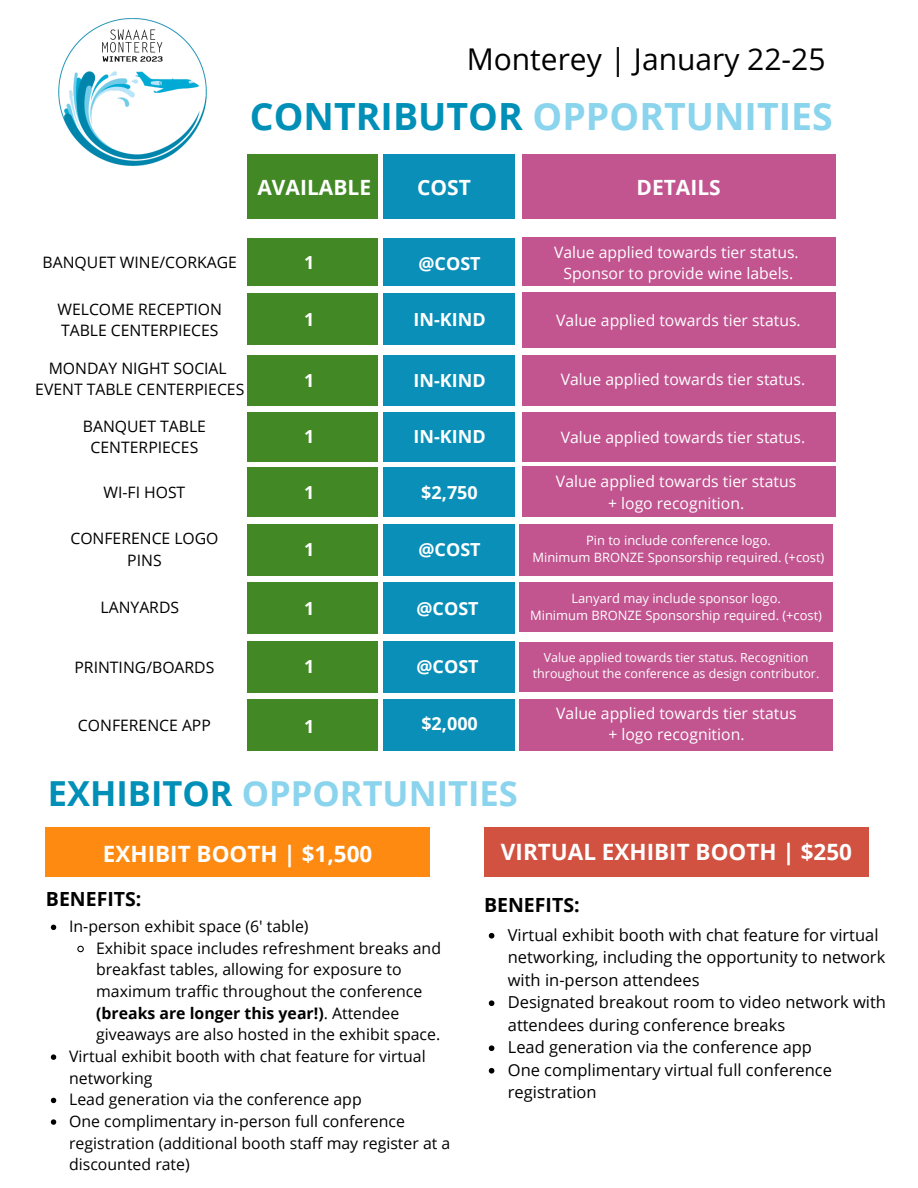
<style>
.page{position:relative;width:918px;height:1188px;background:#fff}
.page>*{position:absolute;margin:0;border:0;box-sizing:border-box;transform-origin:0 0}
.t1{font:700 37.5px "Open Sans";color:#8ad4ed}
.t2{font:700 34.5px "Open Sans";color:#8ad4ed}
.t3{font:30px "Open Sans";color:#000}
.t4{font:700 22.5px "Open Sans";color:#fff}
.t5{font:700 21px "Open Sans";color:#fff}
.t6{font:700 19.5px "Open Sans";color:#000}
.t7{font:700 18px "Open Sans";color:#fff}
.t8{font:16.5px/22.5px "Open Sans";color:#000}
.t9{font:15.9px "Open Sans";color:#000}
.t10{font:700 15.9px "Open Sans";color:#000}
.t11{font:15.75px/21.3px "Open Sans";color:#fff;text-align:center}
.t12{font:15.75px/21.3px "Open Sans";color:#000;text-align:center}
.t13{font:12.9px/17.2px "Open Sans";color:#fff;text-align:center}
.t14{font:12.45px/16.6px "Open Sans";color:#fff;text-align:center}
.s1{color:#008fb7}
.s2{font-weight:400}
</style>
<div class="page">
<div style="left:45px;top:827px;width:385px;height:50px;background:#fe8a11"></div>
<div style="left:522px;top:155px;width:314px;height:64px;background:#c2548f"></div>
<div style="left:247px;top:155px;width:131px;height:64px;background:#428925"></div>
<div style="left:383px;top:155px;width:132px;height:64px;background:#0a8fb8"></div>
<div style="left:247px;top:239px;width:131px;height:47px;background:#428925"></div>
<div style="left:383px;top:239px;width:132px;height:47px;background:#0a8fb8"></div>
<div style="left:522px;top:237px;width:314px;height:49px;background:#c2548f"></div>
<div style="left:247px;top:294px;width:131px;height:51px;background:#428925"></div>
<div style="left:383px;top:294px;width:132px;height:51px;background:#0a8fb8"></div>
<div style="left:247px;top:355px;width:131px;height:50px;background:#428925"></div>
<div style="left:383px;top:355px;width:132px;height:50px;background:#0a8fb8"></div>
<div style="left:247px;top:468px;width:131px;height:49px;background:#428925"></div>
<div style="left:383px;top:468px;width:132px;height:49px;background:#0a8fb8"></div>
<div style="left:522px;top:292px;width:314px;height:55px;background:#c2548f"></div>
<div style="left:522px;top:355px;width:314px;height:50px;background:#c2548f"></div>
<div style="left:522px;top:412px;width:314px;height:50px;background:#c2548f"></div>
<div style="left:247px;top:412px;width:131px;height:50px;background:#428925"></div>
<div style="left:383px;top:412px;width:132px;height:50px;background:#0a8fb8"></div>
<div style="left:247px;top:582px;width:131px;height:52px;background:#428925"></div>
<div style="left:383px;top:582px;width:132px;height:52px;background:#0a8fb8"></div>
<div style="left:247px;top:641px;width:131px;height:52px;background:#428925"></div>
<div style="left:383px;top:641px;width:132px;height:52px;background:#0a8fb8"></div>
<div style="left:522px;top:467px;width:314px;height:50px;background:#c2548f"></div>
<div style="left:519px;top:582px;width:314px;height:50px;background:#c2548f"></div>
<div style="left:519px;top:642px;width:314px;height:49px;background:#c2548f"></div>
<div style="left:247px;top:699px;width:131px;height:52px;background:#428925"></div>
<div style="left:383px;top:699px;width:132px;height:52px;background:#0a8fb8"></div>
<div style="left:519px;top:699px;width:314px;height:52px;background:#c2548f"></div>
<svg style="left:51px;top:925px;width:5px;height:5px"></svg>
<svg style="left:77px;top:945px;width:7px;height:8px"></svg>
<svg style="left:51px;top:1054px;width:5px;height:6px"></svg>
<svg style="left:51px;top:1098px;width:5px;height:5px"></svg>
<svg style="left:51px;top:1119px;width:5px;height:6px"></svg>
<div style="left:484px;top:827px;width:385px;height:50px;background:#d15241"></div>
<svg style="left:489px;top:933px;width:5px;height:6px"></svg>
<svg style="left:489px;top:1000px;width:5px;height:6px"></svg>
<svg style="left:489px;top:1045px;width:5px;height:6px"></svg>
<svg style="left:489px;top:1068px;width:5px;height:6px"></svg>
<div style="left:247px;top:524px;width:131px;height:52px;background:#428925"></div>
<div style="left:383px;top:524px;width:132px;height:52px;background:#0a8fb8"></div>
<div style="left:519px;top:524px;width:314px;height:52px;background:#c2548f"></div>
<img style="left:59px;top:18px;width:147px;height:147px">
<h3 class="t3" style="left:467px;top:38px;width:360px">Monterey | January 22-25</h3>
<h1 class="t1" style="left:250px;top:90px;width:584px"><span class="s1">CONTRIBUTOR</span> OPPORTUNITIES</h1>
<h3 class="t5" style="left:257px;top:172px;width:115px">AVAILABLE</h3>
<h3 class="t5" style="left:417px;top:172px;width:55px">COST</h3>
<h3 class="t5" style="left:636px;top:172px;width:86px">DETAILS</h3>
<p class="t12" style="left:43px;top:252px;width:196px">BANQUET WINE/CORKAGE</p>
<p class="t12" style="left:58px;top:298px;width:166px;text-align:left">WELCOME RECEPTION<br>TABLE CENTERPIECES</p>
<p class="t12" style="left:35px;top:357px;width:211px">MONDAY NIGHT SOCIAL<br>EVENT TABLE CENTERPIECES</p>
<p class="t7" style="left:304px;top:250px;width:12px">1</p>
<p class="t7" style="left:304px;top:307px;width:12px">1</p>
<p class="t7" style="left:304px;top:367px;width:12px">1</p>
<p class="t7" style="left:418px;top:251px;width:64px">@COST</p>
<p class="t7" style="left:414px;top:307px;width:74px">IN-KIND</p>
<p class="t7" style="left:414px;top:367px;width:74px">IN-KIND</p>
<p class="t11" style="left:554px;top:241px;width:246px">Value applied towards tier status.<br>Sponsor to provide wine labels.</p>
<p class="t11" style="left:556px;top:309px;width:246px">Value applied towards tier status.</p>
<p class="t11" style="left:561px;top:368px;width:246px">Value applied towards tier status.</p>
<p class="t12" style="left:83px;top:415px;width:125px">BANQUET TABLE<br>CENTERPIECES</p>
<p class="t7" style="left:304px;top:424px;width:12px">1</p>
<p class="t12" style="left:104px;top:482px;width:83px">WI-FI HOST</p>
<p class="t7" style="left:304px;top:480px;width:12px">1</p>
<p class="t7" style="left:414px;top:424px;width:74px">IN-KIND</p>
<p class="t7" style="left:421px;top:480px;width:58px">$2,750</p>
<p class="t11" style="left:561px;top:426px;width:246px">Value applied towards tier status.</p>
<p class="t11" style="left:556px;top:470px;width:242px">Value applied towards tier status + logo recognition.</p>
<p class="t12" style="left:70px;top:527px;width:150px;line-height:21.8px">CONFERENCE LOGO<br>PINS</p>
<p class="t13" style="left:532px;top:531px;width:293px">Pin to include conference logo.<br>Minimum BRONZE Sponsorship required. (+cost)</p>
<p class="t7" style="left:304px;top:537px;width:12px">1</p>
<p class="t7" style="left:418px;top:537px;width:64px">@COST</p>
<p class="t12" style="left:101px;top:597px;width:80px">LANYARDS</p>
<p class="t12" style="left:75px;top:656px;width:141px">PRINTING/BOARDS</p>
<p class="t7" style="left:304px;top:596px;width:12px">1</p>
<p class="t7" style="left:304px;top:654px;width:12px">1</p>
<p class="t7" style="left:416px;top:596px;width:64px">@COST</p>
<p class="t7" style="left:416px;top:654px;width:64px">@COST</p>
<p class="t13" style="left:530px;top:590px;width:293px">Lanyard may include sponsor logo.<br>Minimum BRONZE Sponsorship required. (+cost)</p>
<p class="t14" style="left:533px;top:649px;width:288px">Value applied towards tier status. Recognition throughout the conference as design contributor.</p>
<p class="t12" style="left:78px;top:715px;width:134px">CONFERENCE APP</p>
<p class="t7" style="left:304px;top:714px;width:12px">1</p>
<p class="t7" style="left:421px;top:711px;width:58px">$2,000</p>
<p class="t11" style="left:556px;top:702px;width:242px">Value applied towards tier status + logo recognition.</p>
<h2 class="t2" style="left:48px;top:769px;width:472px"><span class="s1">EXHIBITOR</span> OPPORTUNITIES</h2>
<h3 class="t4" style="left:103px;top:838px;width:271px">EXHIBIT BOOTH | $1,500</h3>
<p class="t6" style="left:46px;top:885px;width:97px">BENEFITS:</p>
<p class="t9" style="left:69px;top:915px;width:241px">In-person exhibit space (6' table)</p>
<p class="t9" style="left:96px;top:937px;width:346px">Exhibit space includes refreshment breaks and</p>
<p class="t9" style="left:96px;top:959px;width:307px">breakfast tables, allowing for exposure to</p>
<p class="t9" style="left:96px;top:980px;width:328px">maximum traffic throughout the conference</p>
<p class="t10" style="left:96px;top:1002px;width:305px">(breaks are longer this year!)<span class="s2">. Attendee</span></p>
<p class="t9" style="left:96px;top:1023px;width:346px">giveaways are also hosted in the exhibit space.</p>
<p class="t9" style="left:69px;top:1045px;width:358px">Virtual exhibit booth with chat feature for virtual</p>
<p class="t9" style="left:69px;top:1067px;width:85px">networking</p>
<p class="t9" style="left:69px;top:1088px;width:294px">Lead generation via the conference app</p>
<p class="t9" style="left:69px;top:1110px;width:337px">One complimentary in-person full conference</p>
<p class="t9" style="left:69px;top:1132px;width:383px">registration (additional booth staff may register at a</p>
<p class="t9" style="left:69px;top:1153px;width:122px">discounted rate)</p>
<h3 class="t4" style="left:501px;top:836px;width:353px">VIRTUAL EXHIBIT BOOTH | $250</h3>
<p class="t6" style="left:484px;top:891px;width:97px">BENEFITS:</p>
<p class="t8" style="left:508px;top:923px;width:380px">Virtual exhibit booth with chat feature for virtual networking, including the opportunity to network with in-person attendees<br>Designated breakout room to video network with attendees during conference breaks<br>Lead generation via the conference app<br>One complimentary virtual full conference registration</p>
</div>
